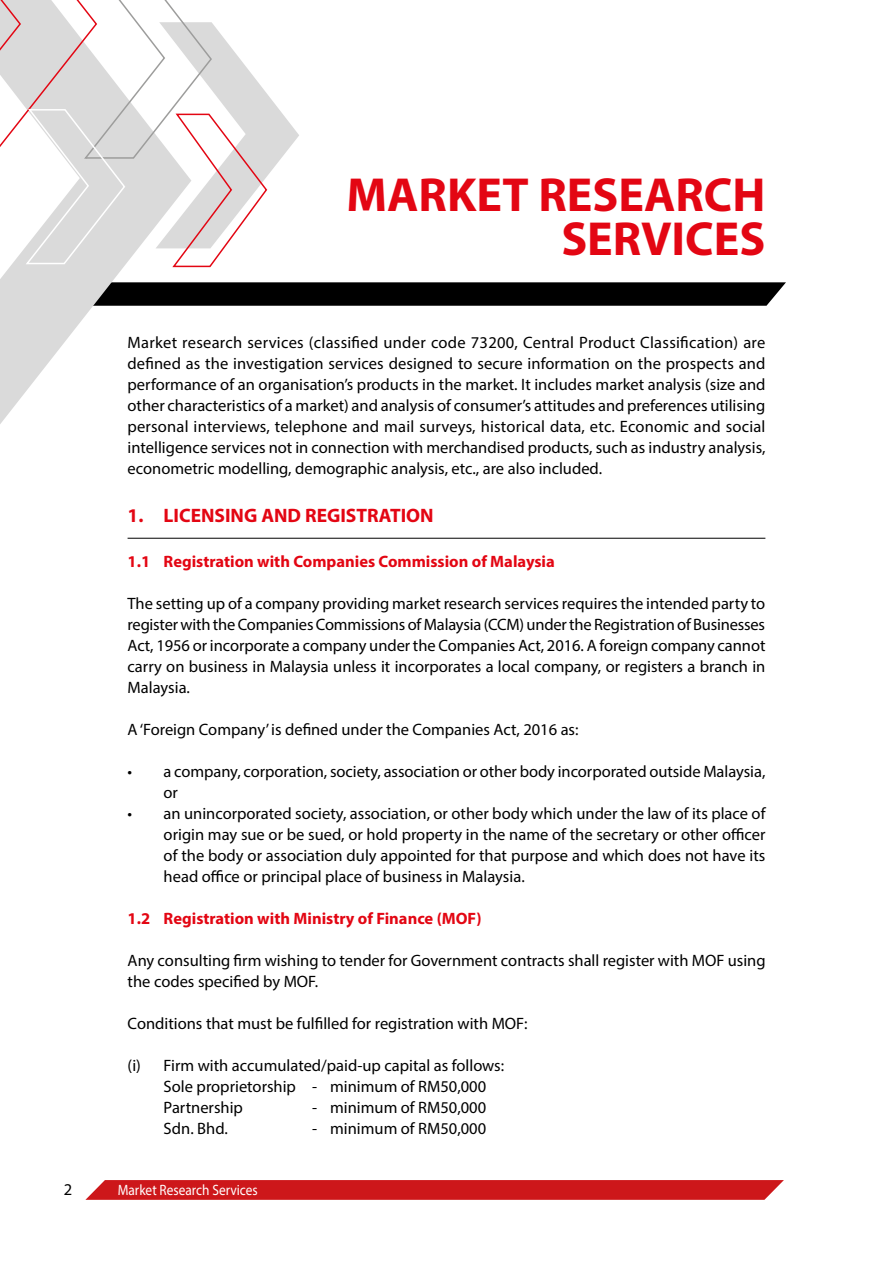
<style>
.page{position:relative;width:893px;height:1263px;background:#fff}
.page>*{position:absolute;margin:0;border:0;box-sizing:border-box;transform-origin:0 0}
.t1{font:700 48px/43.5px "Myriad Pro";color:#e30613;text-align:right}
.t2{font:700 19.5px "Myriad Pro";color:#e30613}
.t3{font:16.5px/21px "Myriad Pro";color:#000;text-align:justify}
.t4{font:700 16.5px "Myriad Pro";color:#e30613}
.t5{font:15px "Myriad Pro";color:#fff;scale:.89 1}
</style>
<div class="page">
<svg style="left:85px;top:1180px;width:699px;height:20px;background:#ce2023"></svg>
<hr style="left:128px;top:538px;width:637px;height:1px;background:#000">
<svg style="left:191px;top:282px;width:595px;height:24px;background:#0a0a0a"></svg>
<svg style="left:0;top:268px;width:191px;height:156px"></svg>
<svg style="left:0;top:0;width:299px;height:268px"></svg>
<h1 class="t1" style="left:347px;top:172px;width:420px">MARKET RESEARCH<br>SERVICES</h1>
<p class="t3" style="left:128px;top:332px;width:639px">Market research services (classified under code 73200, Central Product Classification) are defined as the investigation services designed to secure information on the prospects and performance of an organisation’s products in the market. It includes market analysis (size and other characteristics of a market) and analysis of consumer’s attitudes and preferences utilising personal interviews, telephone and mail surveys, historical data, etc. Economic and social intelligence services not in connection with merchandised products, such as industry analysis, econometric modelling, demographic analysis, etc., are also included.</p>
<p class="t2" style="left:128px;top:503px;width:308px">1. LICENSING AND REGISTRATION</p>
<p class="t4" style="left:128px;top:551px;width:429px">1.1 Registration with Companies Commission of Malaysia</p>
<p class="t3" style="left:128px;top:593px;width:639px">The setting up of a company providing market research services requires the intended party to register with the Companies Commissions of Malaysia (CCM) under the Registration of Businesses Act, 1956 or incorporate a company under the Companies Act, 2016. A foreign company cannot carry on business in Malaysia unless it incorporates a local company, or registers a branch in Malaysia.</p>
<p class="t3" style="left:128px;top:719px;width:452px">A ‘Foreign Company’ is defined under the Companies Act, 2016 as:</p>
<p class="t3" style="left:164px;top:761px;width:603px;text-indent:-36px">• a company, corporation, society, association or other body incorporated outside Malaysia, or</p>
<p class="t3" style="left:164px;top:803px;width:603px;text-indent:-36px">• an unincorporated society, association, or other body which under the law of its place of origin may sue or be sued, or hold property in the name of the secretary or other officer of the body or association duly appointed for that purpose and which does not have its head office or principal place of business in Malaysia.</p>
<p class="t4" style="left:128px;top:908px;width:355px">1.2 Registration with Ministry of Finance (MOF)</p>
<p class="t3" style="left:128px;top:950px;width:639px">Any consulting firm wishing to tender for Government contracts shall register with MOF using the codes specified by MOF.</p>
<p class="t3" style="left:128px;top:1013px;width:401px">Conditions that must be fulfilled for registration with MOF:</p>
<p class="t3" style="left:164px;top:1055px;width:342px;text-align:left;text-indent:-36px">(i) Firm with accumulated/paid-up capital as follows:<br>Sole proprietorship - minimum of RM50,000<br>Partnership</p>
<p class="t3" style="left:312px;top:1097px;width:176px">- minimum of RM50,000</p>
<p class="t3" style="left:164px;top:1118px;width:66px">Sdn. Bhd.</p>
<p class="t3" style="left:312px;top:1118px;width:176px">- minimum of RM50,000</p>
<p class="t3" style="left:64px;top:1179px;width:10px">2</p>
<p class="t5" style="left:118px;top:1180px;width:159px">Market Research Services</p>
</div>
